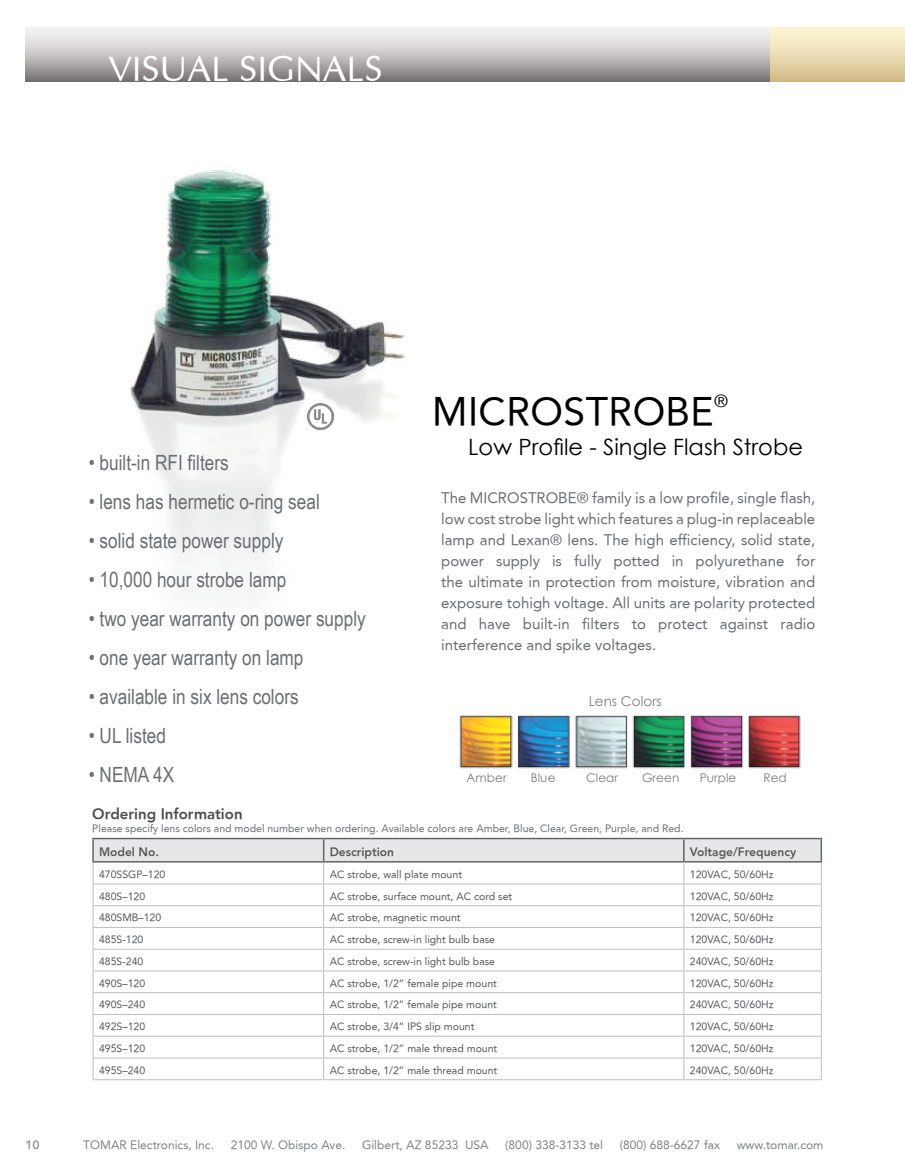
<style>
.page{position:relative;width:905px;height:1175px;background:#fff}
.page>*{position:absolute;margin:0;border:0;box-sizing:border-box;transform-origin:0 0}
.t1{font:39px "Avenir";letter-spacing:.01em;color:#000}
.t2{font:36px "Optima";color:#fff}
.t3{font:22.5px "Century Gothic";color:#000}
.t4{font:21px "Arial Narrow";color:#6d6e71}
.t5{font:17.55px "Avenir";color:#000}
.t6{font:15px/21px "Avenir";color:#6d6e71;text-align:justify}
.t7{font:800 15px "Avenir";color:#4d4d4f}
.t8{font:13.5px "Century Gothic";color:#6d6e71}
.t9{font:12px "Avenir";color:#808285}
.t10{font:800 12px "Avenir";color:#58595b}
.t11{font:12px "Century Gothic";letter-spacing:.005em;color:#6d6e71}
.t12{font:800 12px "Avenir";color:#939598}
.t13{font:10.5px "Avenir";color:#58595b}
.t14{font:10.5px "Avenir";color:#6d6e71}
</style>
<div class="page">
<div style="left:688px;top:27px;width:216px;height:54px;background:linear-gradient(to bottom,#fff9db,#d5bf8e)"></div>
<div style="left:26px;top:27px;width:744px;height:54px;background:linear-gradient(to bottom,#fff,#857e7e)"></div>
<img style="left:459px;top:715px;width:342px;height:54px">
<img style="left:130px;top:170px;width:277px;height:426px">
<hr style="left:92px;top:837px;width:231px;height:2px;background:#636466">
<hr style="left:92px;top:839px;width:2px;height:22px;background:#636466">
<hr style="left:323px;top:837px;width:360px;height:2px;background:#636466">
<hr style="left:683px;top:837px;width:139px;height:2px;background:#636466">
<hr style="left:92px;top:861px;width:231px;height:1px;background:#636466">
<svg style="left:93px;top:838px;width:729px;height:241px"></svg>
<hr style="left:93px;top:1079px;width:230px;height:1px;background:#bcbec0">
<hr style="left:323px;top:1079px;width:360px;height:1px;background:#bcbec0">
<hr style="left:683px;top:1079px;width:138px;height:1px;background:#bcbec0">
<img style="left:307px;top:403px;width:26px;height:26px">
<h2 class="t2" style="left:108px;top:47px;width:276px">VISUAL SIGNALS</h2>
<p class="t12" style="left:25px;top:1137px;width:16px">10</p>
<h3 class="t4" style="left:89px;top:447px;width:141px">• built-in RFI filters</h3>
<h3 class="t4" style="left:89px;top:486px;width:232px">• lens has hermetic o-ring seal</h3>
<h3 class="t4" style="left:89px;top:525px;width:196px">• solid state power supply</h3>
<h3 class="t4" style="left:89px;top:564px;width:199px">• 10,000 hour strobe lamp</h3>
<h3 class="t4" style="left:89px;top:603px;width:278px">• two year warranty on power supply</h3>
<h3 class="t4" style="left:89px;top:642px;width:216px">• one year warranty on lamp</h3>
<h3 class="t4" style="left:89px;top:681px;width:211px">• available in six lens colors</h3>
<h3 class="t4" style="left:89px;top:720px;width:79px">• UL listed</h3>
<h3 class="t4" style="left:89px;top:759px;width:87px">• NEMA 4X</h3>
<h1 class="t1" style="left:432px;top:389px;width:283px">MICROSTROBE</h1>
<h3 class="t5" style="left:714px;top:390px;width:15px">®</h3>
<h3 class="t3" style="left:468px;top:431px;width:336px">Low Profile - Single Flash Strobe</h3>
<p class="t6" style="left:441px;top:487px;width:375px">The MICROSTROBE® family is a low profile, single flash, low cost strobe light which features a plug-in replaceable lamp and Lexan® lens. The high efficiency, solid state, power supply is fully potted in polyurethane for the ultimate in protection from moisture, vibration and exposure tohigh voltage. All units are polarity protected and have built-in filters to protect against radio interference and spike voltages.</p>
<p class="t8" style="left:588px;top:691px;width:74px">Lens Colors</p>
<p class="t11" style="left:466px;top:769px;width:42px">Amber</p>
<p class="t11" style="left:531px;top:769px;width:26px">Blue</p>
<p class="t11" style="left:586px;top:769px;width:34px">Clear</p>
<p class="t11" style="left:642px;top:769px;width:39px">Green</p>
<p class="t11" style="left:699px;top:769px;width:38px">Purple</p>
<p class="t11" style="left:763px;top:769px;width:25px">Red</p>
<h3 class="t7" style="left:92px;top:805px;width:152px">Ordering Information</h3>
<p class="t14" style="left:92px;top:822px;width:593px">Please specify lens colors and model number when ordering. Available colors are Amber, Blue, Clear, Green, Purple, and Red.</p>
<p class="t10" style="left:99px;top:844px;width:61px">Model No.</p>
<p class="t10" style="left:329px;top:844px;width:66px">Description</p>
<p class="t10" style="left:689px;top:844px;width:108px">Voltage/Frequency</p>
<p class="t13" style="left:99px;top:868px;width:68px">470SSGP–120</p>
<p class="t13" style="left:329px;top:868px;width:134px">AC strobe, wall plate mount</p>
<p class="t13" style="left:689px;top:868px;width:85px">120VAC, 50/60Hz</p>
<p class="t13" style="left:99px;top:890px;width:48px">480S–120</p>
<p class="t13" style="left:329px;top:890px;width:184px">AC strobe, surface mount, AC cord set</p>
<p class="t13" style="left:689px;top:890px;width:85px">120VAC, 50/60Hz</p>
<p class="t13" style="left:99px;top:911px;width:64px">480SMB–120</p>
<p class="t13" style="left:329px;top:911px;width:132px">AC strobe, magnetic mount</p>
<p class="t13" style="left:689px;top:911px;width:85px">120VAC, 50/60Hz</p>
<p class="t13" style="left:99px;top:933px;width:46px">485S-120</p>
<p class="t13" style="left:329px;top:933px;width:167px">AC strobe, screw-in light bulb base</p>
<p class="t13" style="left:689px;top:933px;width:85px">120VAC, 50/60Hz</p>
<p class="t13" style="left:99px;top:955px;width:46px">485S-240</p>
<p class="t13" style="left:329px;top:955px;width:167px">AC strobe, screw-in light bulb base</p>
<p class="t13" style="left:689px;top:955px;width:85px">240VAC, 50/60Hz</p>
<p class="t13" style="left:99px;top:977px;width:48px">490S–120</p>
<p class="t13" style="left:329px;top:977px;width:169px">AC strobe, 1/2” female pipe mount</p>
<p class="t13" style="left:689px;top:977px;width:85px">120VAC, 50/60Hz</p>
<p class="t13" style="left:99px;top:998px;width:48px">490S–240</p>
<p class="t13" style="left:329px;top:998px;width:169px">AC strobe, 1/2” female pipe mount</p>
<p class="t13" style="left:689px;top:998px;width:85px">240VAC, 50/60Hz</p>
<p class="t13" style="left:99px;top:1020px;width:48px">492S–120</p>
<p class="t13" style="left:329px;top:1020px;width:146px">AC strobe, 3/4” IPS slip mount</p>
<p class="t13" style="left:689px;top:1020px;width:85px">120VAC, 50/60Hz</p>
<p class="t13" style="left:99px;top:1042px;width:48px">495S–120</p>
<p class="t13" style="left:329px;top:1042px;width:169px">AC strobe, 1/2” male thread mount</p>
<p class="t13" style="left:689px;top:1042px;width:85px">120VAC, 50/60Hz</p>
<p class="t13" style="left:99px;top:1064px;width:48px">495S–240</p>
<p class="t13" style="left:329px;top:1064px;width:169px">AC strobe, 1/2” male thread mount</p>
<p class="t13" style="left:689px;top:1064px;width:85px">240VAC, 50/60Hz</p>
<p class="t9" style="left:83px;top:1137px;width:132px">TOMAR Electronics, Inc.</p>
<p class="t9" style="left:231px;top:1137px;width:116px">2100 W. Obispo Ave.</p>
<p class="t9" style="left:362px;top:1137px;width:128px">Gilbert, AZ 85233 USA</p>
<p class="t9" style="left:505px;top:1137px;width:99px">(800) 338-3133 tel</p>
<p class="t9" style="left:620px;top:1137px;width:102px">(800) 688-6627 fax</p>
<p class="t9" style="left:736px;top:1137px;width:88px">www.tomar.com</p>
</div>
